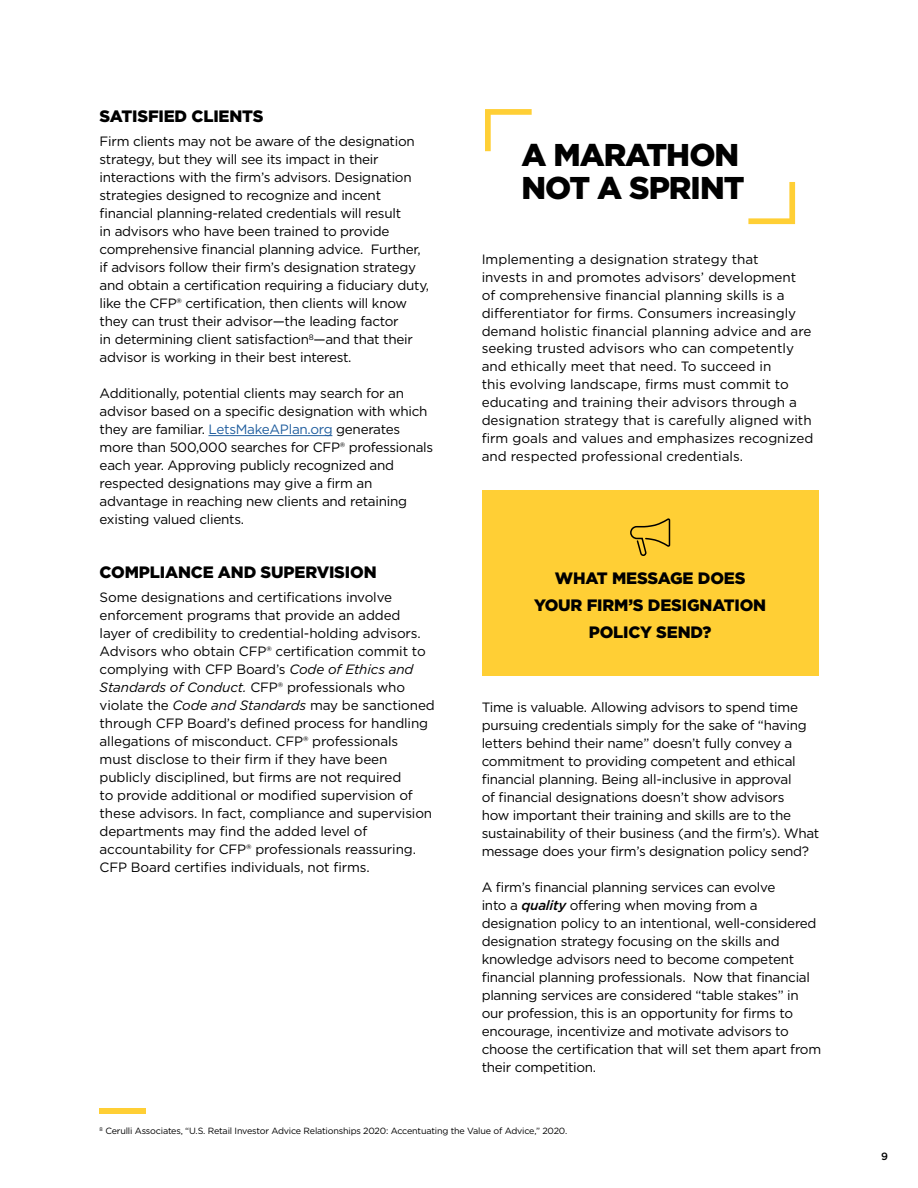
<style>
.page{position:relative;width:918px;height:1188px;background:#fff}
.page>*{position:absolute;margin:0;border:0;box-sizing:border-box;transform-origin:0 0}
.t1{font:900 31.5px/33px "Gotham";letter-spacing:-.03em;color:#000}
.t2{font:900 16.5px/27px "Gotham";letter-spacing:-.01em;color:#000;text-align:center}
.t3{font:13.5px/18px "Gotham";letter-spacing:-.02em;color:#000}
.t4{font:13.5px/18px "Gotham";color:#000}
.t5{font:500 10.5px "Gotham";color:#000}
.t6{font:9px "Gotham";letter-spacing:-.02em;color:#000}
.s1{color:#215e9e}
.s2{font-style:italic}
.s3{font-weight:500;font-style:italic}
</style>
<div class="page">
<hr style="left:208px;top:435px;width:124px;height:1px;background:#215e9e">
<svg style="left:485px;top:109px;width:47px;height:42px"></svg>
<svg style="left:748px;top:182px;width:47px;height:42px"></svg>
<div style="left:482px;top:491px;width:337px;height:185px;background:#ffcf35"></div>
<svg style="left:631px;top:518px;width:40px;height:38px"></svg>
<div style="left:100px;top:1108px;width:46px;height:6px;background:#ffcf35"></div>
<p class="t2" style="left:100px;top:103px;width:165px">SATISFIED CLIENTS</p>
<p class="t3" style="left:100px;top:132px;width:331px">Firm clients may not be aware of the designation strategy, but they will see its impact in their interactions with the firm’s advisors. Designation strategies designed to recognize and incent financial planning-related credentials will result<br>in advisors who have been trained to provide comprehensive financial planning advice. Further, if advisors follow their firm’s designation strategy and obtain a certification requiring a fiduciary duty, like the CFP® certification, then clients will know they can trust their advisor—the leading factor<br>in determining client satisfaction<sup>8</sup>—and that their advisor is working in their best interest.</p>
<p class="t3" style="left:100px;top:384px;width:335px">Additionally, potential clients may search for an advisor based on a specific designation with which they are familiar. <span class="s1">LetsMakeAPlan.org</span> generates more than 500,000 searches for CFP® professionals each year. Approving publicly recognized and respected designations may give a firm an advantage in reaching new clients and retaining existing valued clients.</p>
<p class="t2" style="left:100px;top:559px;width:279px">COMPLIANCE AND SUPERVISION</p>
<p class="t3" style="left:100px;top:588px;width:337px">Some designations and certifications involve enforcement programs that provide an added layer of credibility to credential-holding advisors.<br>Advisors who obtain CFP® certification commit to complying with CFP Board’s <span class="s2">Code of Ethics and Standards of Conduct.</span> CFP® professionals who violate the <span class="s2">Code and Standards</span> may be sanctioned through CFP Board’s defined process for handling allegations of misconduct. CFP® professionals<br>must disclose to their firm if they have been publicly disciplined, but firms are not required<br>to provide additional or modified supervision of these advisors. In fact, compliance and supervision departments may find the added level of accountability for CFP® professionals reassuring.<br>CFP Board certifies individuals, not firms.</p>
<h1 class="t1" style="left:522px;top:138px;width:225px">A MARATHON<br>NOT A SPRINT</h1>
<p class="t4" style="left:482px;top:249px;width:333px">Implementing a designation strategy that<br>invests in and promotes advisors’ development<br>of comprehensive financial planning skills is a differentiator for firms. Consumers increasingly demand holistic financial planning advice and are seeking trusted advisors who can competently and ethically meet that need. To succeed in<br>this evolving landscape, firms must commit to educating and training their advisors through a designation strategy that is carefully aligned with firm goals and values and emphasizes recognized and respected professional credentials.</p>
<p class="t2" style="left:534px;top:564px;width:234px">WHAT MESSAGE DOES<br>YOUR FIRM’S DESIGNATION<br>POLICY SEND?</p>
<p class="t3" style="left:482px;top:698px;width:339px">Time is valuable. Allowing advisors to spend time pursuing credentials simply for the sake of “having letters behind their name” doesn’t fully convey a commitment to providing competent and ethical financial planning. Being all-inclusive in approval<br>of financial designations doesn’t show advisors<br>how important their training and skills are to the sustainability of their business (and the firm’s). What message does your firm’s designation policy send?</p>
<p class="t3" style="left:482px;top:878px;width:341px">A firm’s financial planning services can evolve<br>into a <span class="s3">quality</span> offering when moving from a designation policy to an intentional, well-considered designation strategy focusing on the skills and knowledge advisors need to become competent financial planning professionals. Now that financial planning services are considered “table stakes” in our profession, this is an opportunity for firms to encourage, incentivize and motivate advisors to choose the certification that will set them apart from their competition.</p>
<p class="t6" style="left:100px;top:1125px;width:469px"><sup>8</sup> Cerulli Associates, “U.S. Retail Investor Advice Relationships 2020: Accentuating the Value of Advice,” 2020.</p>
<p class="t5" style="left:881px;top:1149px;width:8px">9</p>
</div>
